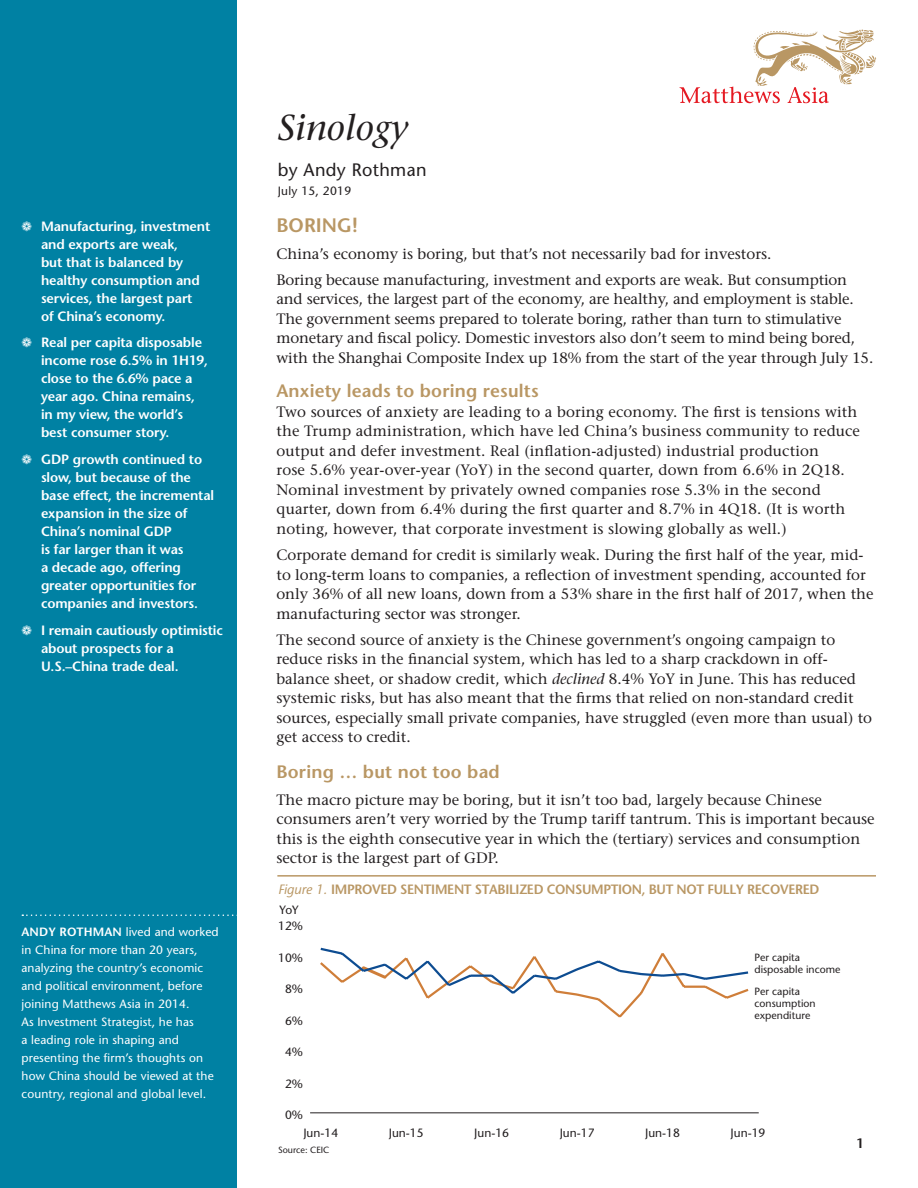
<style>
.page{position:relative;width:918px;height:1188px;background:#fff}
.page>*{position:absolute;margin:0;border:0;box-sizing:border-box;transform-origin:0 0}
.t1{font:italic 500 36px "Stone Serif Std";letter-spacing:.005em;color:#231f20}
.t2{font:600 19.5px "Stone Sans Std";color:#b99764}
.t3{font:600 18px "Stone Sans Std";letter-spacing:.01em;color:#b99764}
.t4{font:500 18px "Stone Sans Std";letter-spacing:.02em;color:#231f20}
.t5{font:500 15px/19.5px "Stone Serif Std";color:#231f20}
.t6{font:600 13.5px/18px "Stone Sans Std";letter-spacing:-.01em;color:#fff}
.t7{font:600 13.5px "Stone Sans Std";letter-spacing:-.025em;color:#b99764}
.t8{font:600 13.5px "Stone Sans Std";color:#231f20}
.t9{font:500 12px/18px "Stone Sans Std";letter-spacing:.01em;color:#fff}
.t10{font:500 12px "Stone Sans Std";color:#231f20}
.t11{font:500 12px "Stone Sans Std";letter-spacing:.02em;color:#231f20}
.t12{font:500 10.5px/12px "Stone Sans Std";color:#231f20}
.t13{font:500 9px "Stone Sans Std";color:#231f20}
.s1{font-weight:600}
.s2{font-style:italic}
.s3{font-weight:500;font-style:italic}
</style>
<div class="page">
<div style="left:0;top:0;width:236px;height:1188px;background:#0081a3"></div>
<svg style="left:22px;top:914px;width:215px;height:2px"></svg>
<svg style="left:680px;top:30px;width:196px;height:73px"></svg>
<hr style="left:277px;top:875px;width:599px;height:2px;background:#b99764">
<hr style="left:310px;top:1112px;width:449px;height:1px;background:#231f20">
<svg style="left:320px;top:947px;width:429px;height:71px"></svg>
<p class="t6" style="left:41px;top:217px;width:171px">Manufacturing, investment and exports are weak,<br>but that is balanced by healthy consumption and services, the largest part<br>of China’s economy.</p>
<p class="t6" style="left:41px;top:334px;width:169px">Real per capita disposable income rose 6.5% in 1H19, close to the 6.6% pace a year ago. China remains, in my view, the world’s best consumer story.</p>
<p class="t6" style="left:41px;top:450px;width:175px">GDP growth continued to slow, but because of the base effect, the incremental expansion in the size of<br>China’s nominal GDP<br>is far larger than it was<br>a decade ago, offering greater opportunities for companies and investors.</p>
<p class="t6" style="left:41px;top:621px;width:183px">I remain cautiously optimistic about prospects for a<br>U.S.–China trade deal.</p>
<p class="t9" style="left:22px;top:923px;width:199px"><span class="s1">ANDY ROTHMAN</span> lived and worked in China for more than 20 years, analyzing the country’s economic and political environment, before joining Matthews Asia in 2014.<br>As Investment Strategist, he has<br>a leading role in shaping and presenting the firm’s thoughts on how China should be viewed at the country, regional and global level.</p>
<h1 class="t1" style="left:278px;top:107px;width:132px">Sinology</h1>
<p class="t4" style="left:278px;top:159px;width:150px">by Andy Rothman</p>
<p class="t11" style="left:278px;top:184px;width:75px">July 15, 2019</p>
<h2 class="t2" style="left:276px;top:214px;width:83px">BORING!</h2>
<p class="t5" style="left:276px;top:240px;width:572px;line-height:26.2px">China’s economy is boring, but that’s not necessarily bad for investors.<br>Boring because manufacturing, investment and exports are weak. But consumption</p>
<p class="t5" style="left:276px;top:289px;width:598px">and services, the largest part of the economy, are healthy, and employment is stable.<br>The government seems prepared to tolerate boring, rather than turn to stimulative monetary and fiscal policy. Domestic investors also don’t seem to mind being bored, with the Shanghai Composite Index up 18% from the start of the year through July 15.</p>
<p class="t3" style="left:276px;top:380px;width:264px">Anxiety leads to boring results</p>
<p class="t5" style="left:276px;top:402px;width:585px">Two sources of anxiety are leading to a boring economy. The first is tensions with the Trump administration, which have led China’s business community to reduce output and defer investment. Real (inflation-adjusted) industrial production<br>rose 5.6% year-over-year (YoY) in the second quarter, down from 6.6% in 2Q18.<br>Nominal investment by privately owned companies rose 5.3% in the second quarter, down from 6.4% during the first quarter and 8.7% in 4Q18. (It is worth noting, however, that corporate investment is slowing globally as well.)</p>
<p class="t5" style="left:276px;top:545px;width:599px">Corporate demand for credit is similarly weak. During the first half of the year, mid&shy;to long-term loans to companies, a reflection of investment spending, accounted for only 36% of all new loans, down from a 53% share in the first half of 2017, when the manufacturing sector was stronger.</p>
<p class="t5" style="left:276px;top:630px;width:597px">The second source of anxiety is the Chinese government’s ongoing campaign to reduce risks in the financial system, which has led to a sharp crackdown in off&shy;balance sheet, or shadow credit, which <span class="s2">declined</span> 8.4% YoY in June. This has reduced systemic risks, but has also meant that the firms that relied on non-standard credit sources, especially small private companies, have struggled (even more than usual) to get access to credit.</p>
<p class="t3" style="left:276px;top:761px;width:225px">Boring … but not too bad</p>
<p class="t5" style="left:276px;top:790px;width:600px">The macro picture may be boring, but it isn’t too bad, largely because Chinese consumers aren’t very worried by the Trump tariff tantrum. This is important because this is the eighth consecutive year in which the (tertiary) services and consumption sector is the largest part of GDP.</p>
<p class="t7" style="left:278px;top:881px;width:543px"><span class="s3">Figure 1.</span> IMPROVED SENTIMENT STABILIZED CONSUMPTION, BUT NOT FULLY RECOVERED</p>
<p class="t10" style="left:280px;top:903px;width:21px">YoY</p>
<p class="t10" style="left:278px;top:919px;width:26px">12%</p>
<p class="t10" style="left:278px;top:950px;width:26px">10%</p>
<p class="t10" style="left:285px;top:982px;width:19px">8%</p>
<p class="t10" style="left:285px;top:1014px;width:19px">6%</p>
<p class="t10" style="left:285px;top:1045px;width:19px">4%</p>
<p class="t10" style="left:285px;top:1077px;width:19px">2%</p>
<p class="t10" style="left:285px;top:1108px;width:19px">0%</p>
<p class="t12" style="left:754px;top:951px;width:87px">Per capita disposable income</p>
<p class="t12" style="left:754px;top:985px;width:63px">Per capita consumption expenditure</p>
<p class="t10" style="left:303px;top:1125px;width:36px">Jun-14</p>
<p class="t10" style="left:389px;top:1125px;width:36px">Jun-15</p>
<p class="t10" style="left:474px;top:1125px;width:36px">Jun-16</p>
<p class="t10" style="left:560px;top:1125px;width:36px">Jun-17</p>
<p class="t10" style="left:645px;top:1125px;width:36px">Jun-18</p>
<p class="t10" style="left:731px;top:1125px;width:36px">Jun-19</p>
<p class="t13" style="left:278px;top:1144px;width:53px">Source: CEIC</p>
<p class="t8" style="left:856px;top:1135px;width:9px">1</p>
</div>
